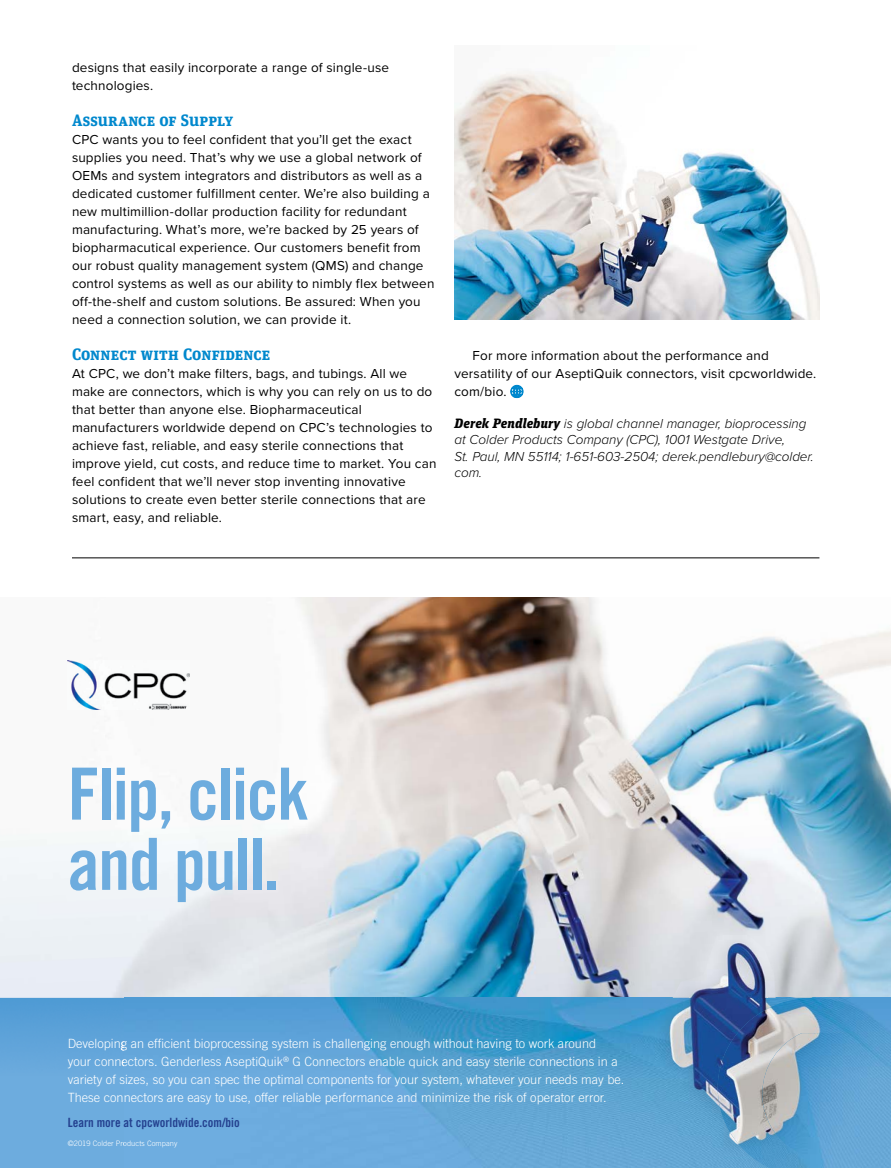
<style>
.page{position:relative;width:891px;height:1168px;background:#fff}
.page>*{position:absolute;margin:0;border:0;box-sizing:border-box;transform-origin:0 0}
.t1{font:72px/70.2px "Trade Gothic LT Pro Bd Cn 20";letter-spacing:-.02em;color:#6dacde}
.t2{font:700 16.5px "Unit Slab Pro";letter-spacing:.005em;color:#0088cd}
.t3{font:13.5px/18px "Proxima Nova";letter-spacing:.01em;color:#000}
.t4{font:italic 300 13.5px/16.5px "Proxima Nova";letter-spacing:-.005em;color:#000}
.t5{font:300 12.75px/18px "Trade Gothic LT Pro";color:#fff}
.t6{font:12.75px "Trade Gothic LT Pro Bd Cn 20";color:#24418f}
.t7{font:300 7.5px "Trade Gothic LT Pro";letter-spacing:.01em;color:#fff}
.s1{font-family:"Carta Std";font-size:18px;color:#0088cd}
.s2{font-family:"Unit Slab Pro";font-weight:900}
</style>
<div class="page">
<svg style="left:510px;top:385px;width:14px;height:13px"></svg>
<img style="left:454px;top:71px;width:365px;height:248px">
<hr style="left:72px;top:557px;width:747px;height:1px;background:#000">
<img style="left:0;top:598px;width:891px;height:570px">
<img style="left:68px;top:660px;width:122px;height:50px">
<img style="left:718px;top:998px;width:173px;height:170px">
<img style="left:813px;top:1033px;width:47px;height:121px">
<img style="left:790px;top:996px;width:23px;height:2px">
<img style="left:673px;top:935px;width:103px;height:63px">
<img style="left:655px;top:998px;width:158px;height:159px">
<img style="left:739px;top:1144px;width:47px;height:11px">
<img style="left:772px;top:998px;width:54px;height:35px">
<img style="left:762px;top:1033px;width:64px;height:112px">
<img style="left:690px;top:941px;width:77px;height:57px">
<img style="left:727px;top:1144px;width:12px;height:1px">
<img style="left:669px;top:998px;width:103px;height:109px">
<img style="left:718px;top:1005px;width:103px;height:139px">
<img style="left:762px;top:1033px;width:59px;height:101px">
<p class="t3" style="left:72px;top:58px;width:319px">designs that easily incorporate a range of single-use technologies.</p>
<p class="t2" style="left:72px;top:108px;width:163px">Assurance of Supply</p>
<p class="t3" style="left:72px;top:130px;width:364px">CPC wants you to feel confident that you’ll get the exact supplies you need. That’s why we use a global network of OEMs and system integrators and distributors as well as a dedicated customer fulfillment center. We’re also building a new multimillion-dollar production facility for redundant manufacturing. What’s more, we’re backed by 25 years of biopharmacutical experience. Our customers benefit from our robust quality management system (QMS) and change control systems as well as our ability to nimbly flex between off-the-shelf and custom solutions. Be assured: When you need a connection solution, we can provide it.</p>
<p class="t2" style="left:72px;top:342px;width:200px">Connect with Confidence</p>
<p class="t3" style="left:72px;top:364px;width:366px">At CPC, we don’t make filters, bags, and tubings. All we make are connectors, which is why you can rely on us to do that better than anyone else. Biopharmaceutical manufacturers worldwide depend on CPC’s technologies to achieve fast, reliable, and easy sterile connections that improve yield, cut costs, and reduce time to market. You can feel confident that we’ll never stop inventing innovative solutions to create even better sterile connections that are smart, easy, and reliable.</p>
<p class="t3" style="left:455px;top:346px;width:363px;text-indent:18px">For more information about the performance and versatility of our AseptiQuik connectors, visit cpcworldwide. com/bio. <span class="s1">c</span></p>
<p class="t4" style="left:454px;top:414px;width:361px"><span class="s2">Derek Pendlebury</span> is global channel manager, bioprocessing at Colder Products Company (CPC), 1001 Westgate Drive,<br>St. Paul, MN 55114; 1-651-603-2504; derek.pendlebury@colder. com.</p>
<h1 class="t1" style="left:68px;top:764px;width:243px">Flip, click and pull.</h1>
<p class="t5" style="left:68px;top:1036px;width:558px">Developing an efficient bioprocessing system is challenging enough without having to work around<br>your connectors. Genderless AseptiQuik<sup>®</sup> G Connectors enable quick and easy sterile connections in a variety of sizes, so you can spec the optimal components for your system, whatever your needs may be.<br>These connectors are easy to use, offer reliable performance and minimize the risk of operator error.</p>
<p class="t6" style="left:68px;top:1118px;width:174px">Learn more at cpcworldwide.com/bio</p>
<p class="t7" style="left:68px;top:1140px;width:111px">©2019 Colder Products Company</p>
</div>
